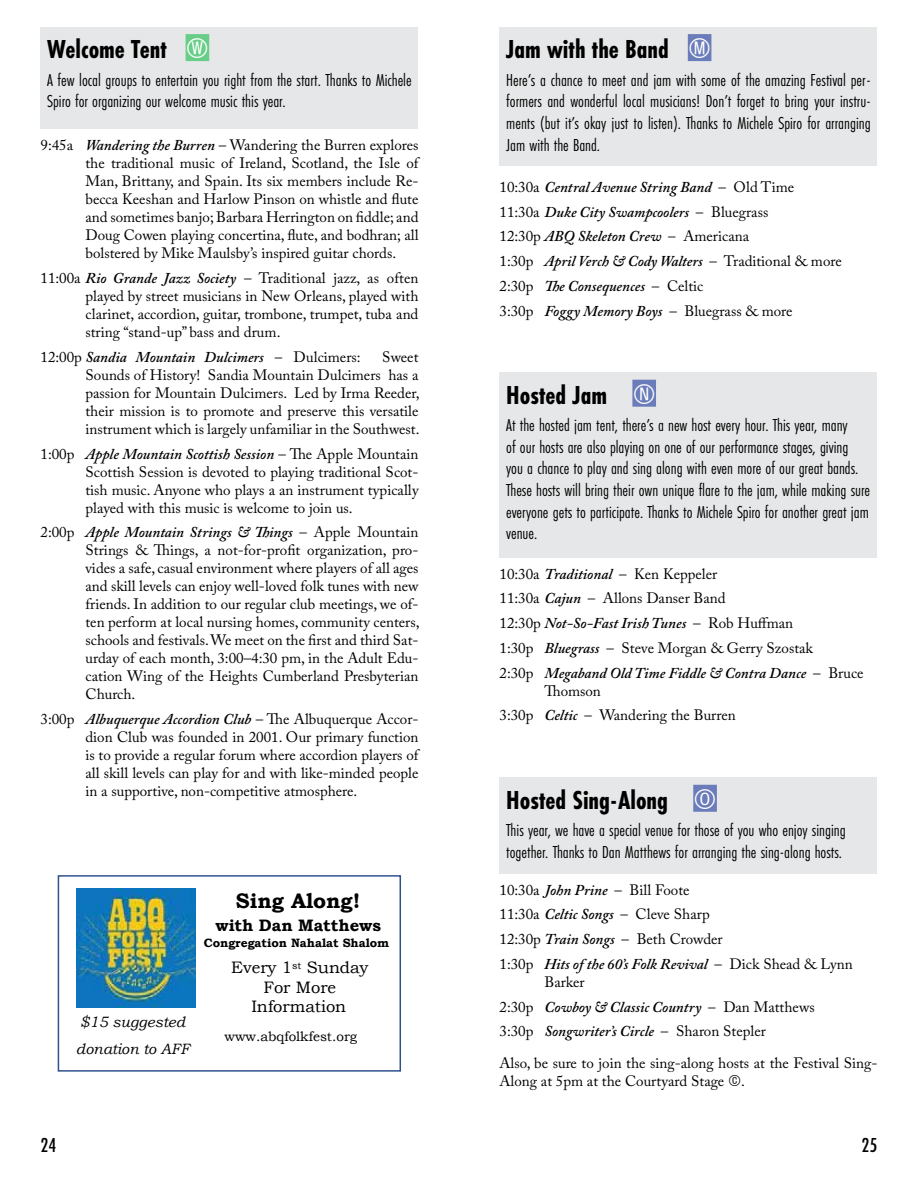
<style>
.page{position:relative;width:918px;height:1188px;background:#fff}
.page>*{position:absolute;margin:0;border:0;box-sizing:border-box;transform-origin:0 0}
.t1{font:700 27px "Futura PT Cond";color:#000}
.t2{font:700 21px "Bookman Old Style";color:#000}
.t3{font:500 21px "Futura PT Cond";color:#000}
.t4{font:18px/21.6px "Futura PT Cond";color:#000}
.t5{font:16.5px/19.6px "Bookman Old Style";color:#000;text-align:center}
.t6{font:700 16.5px "Bookman Old Style";color:#000}
.t7{font:15px/18px "Adobe Caslon Pro";color:#000;text-align:justify}
.t8{font:italic 600 15px/24.8px "Adobe Caslon Pro";color:#000}
.t9{font:italic 15px "Bookman Old Style";color:#000}
.t10{font:13.5px "Bookman Old Style";color:#000}
.t11{font:700 12px "Bookman Old Style";color:#000}
.s1{font-family:"Circle Frame";font-weight:400;color:#fff}
.s2{font-weight:600;font-style:italic}
.s3{font-weight:400;font-style:normal}
.s4{font-family:"Circle Frame"}
</style>
<div class="page">
<div style="left:500px;top:27px;width:378px;height:138px;background:#e6e7e8"></div>
<div style="left:688px;top:34px;width:23px;height:27px;background:#6b7cba"></div>
<div style="left:40px;top:27px;width:378px;height:102px;background:#e6e7e8"></div>
<div style="left:186px;top:34px;width:23px;height:27px;background:#67cd87"></div>
<div style="left:500px;top:373px;width:378px;height:185px;background:#e6e7e8"></div>
<div style="left:632px;top:380px;width:24px;height:27px;background:#6b7cba"></div>
<div style="left:500px;top:778px;width:378px;height:96px;background:#e6e7e8"></div>
<div style="left:693px;top:785px;width:24px;height:27px;background:#6b7cba"></div>
<div style="left:58px;top:875px;width:343px;height:197px;border:2px solid #2f528f"></div>
<img style="left:59px;top:877px;width:341px;height:193px">
<h1 class="t1" style="left:47px;top:34px;width:163px">Welcome Tent <span class="s1">W</span></h1>
<p class="t4" style="left:47px;top:69px;width:366px">A few local groups to entertain you right from the start. Thanks to Michele<br>Spiro for organizing our welcome music this year.</p>
<p class="t7" style="left:86px;top:136px;width:335px;text-indent:-45px">9:45a <span class="s2">Wandering the Burren</span> – Wandering the Burren explores the traditional music of Ireland, Scotland, the Isle of Man, Brittany, and Spain. Its six members include Re&shy;becca Keeshan and Harlow Pinson on whistle and flute and sometimes banjo; Barbara Herrington on fiddle; and Doug Cowen playing concertina, flute, and bodhran; all bolstered by Mike Maulsby’s inspired guitar chords.</p>
<p class="t7" style="left:86px;top:269px;width:334px;text-indent:-45px">11:00a <span class="s2">Rio Grande Jazz Society</span> – Traditional jazz, as often played by street musicians in New Orleans, played with clarinet, accordion, guitar, trombone, trumpet, tuba and string “stand-up” bass and drum.</p>
<p class="t8" style="left:40px;top:344px;width:322px"><span class="s3">12:00p</span> Sandia Mountain Dulcimers <span class="s3">– Dulcimers:</span></p>
<p class="t7" style="left:86px;top:348px;width:336px;text-indent:297px">Sweet Sounds of History! Sandia Mountain Dulcimers has a passion for Mountain Dulcimers. Led by Irma Reeder, their mission is to promote and preserve this versatile instrument which is largely unfamiliar in the Southwest.</p>
<p class="t7" style="left:86px;top:444px;width:335px;text-indent:-45px">1:00p <span class="s2">Apple Mountain Scottish Session</span> – The Apple Mountain Scottish Session is devoted to playing traditional Scot&shy;tish music. Anyone who plays a an instrument typically played with this music is welcome to join us.</p>
<p class="t7" style="left:86px;top:523px;width:336px;text-indent:-45px">2:00p <span class="s2">Apple Mountain Strings &amp; Things</span> – Apple Mountain Strings &amp; Things, a not-for-profit organization, pro&shy;vides a safe, casual environment where players of all ages and skill levels can enjoy well-loved folk tunes with new friends. In addition to our regular club meetings, we of&shy;ten perform at local nursing homes, community centers, schools and festivals. We meet on the first and third Sat&shy;urday of each month, 3:00–4:30 pm, in the Adult Edu&shy;cation Wing of the Heights Cumberland Presbyterian Church.</p>
<p class="t7" style="left:86px;top:710px;width:335px;text-indent:-45px">3:00p <span class="s2">Albuquerque Accordion Club</span> – The Albuquerque Accor&shy;dion Club was founded in 2001. Our primary function is to provide a regular forum where accordion players of all skill levels can play for and with like-minded people in a supportive, non-competitive atmosphere.</p>
<p class="t9" style="left:80px;top:1012px;width:107px">$15 suggested</p>
<p class="t9" style="left:76px;top:1039px;width:115px">donation to AFF</p>
<h2 class="t2" style="left:236px;top:886px;width:126px">Sing Along!</h2>
<p class="t6" style="left:215px;top:913px;width:167px">with Dan Matthews</p>
<p class="t11" style="left:204px;top:935px;width:187px">Congregation Nahalat Shalom</p>
<p class="t5" style="left:231px;top:958px;width:139px">Every 1<sup>st</sup> Sunday<br>For More<br>Information</p>
<p class="t10" style="left:224px;top:1027px;width:134px">www.abqfolkfest.org</p>
<h1 class="t1" style="left:506px;top:34px;width:207px">Jam with the Band <span class="s1">M</span></h1>
<p class="t4" style="left:506px;top:69px;width:366px;text-align:justify">Here’s a chance to meet and jam with some of the amazing Festival per&shy;formers and wonderful local musicians! Don’t forget to bring your instru&shy;ments (but it’s okay just to listen). Thanks to Michele Spiro for arranging Jam with the Band.</p>
<p class="t8" style="left:500px;top:174px;width:344px"><span class="s3">10:30a</span> Central Avenue String Band <span class="s3">– Old Time<br>11:30a</span> Duke City Swampcoolers <span class="s3">– Bluegrass<br>12:30p</span> ABQ Skeleton Crew <span class="s3">– Americana<br>1:30p</span> April Verch &amp; Cody Walters <span class="s3">– Traditional &amp; more 2:30p</span> The Consequences <span class="s3">– Celtic<br>3:30p</span> Foggy Memory Boys <span class="s3">– Bluegrass &amp; more</span></p>
<h1 class="t1" style="left:506px;top:379px;width:151px">Hosted Jam <span class="s1">N</span></h1>
<p class="t4" style="left:506px;top:415px;width:366px">At the hosted jam tent, there’s a new host every hour. This year, many<br>of our hosts are also playing on one of our performance stages, giving<br>you a chance to play and sing along with even more of our great bands.<br>These hosts will bring their own unique flare to the jam, while making sure everyone gets to participate. Thanks to Michele Spiro for another great jam venue.</p>
<p class="t7" style="left:500px;top:561px;width:366px;line-height:24.8px;text-align:left">10:30a <span class="s2">Traditional</span> – Ken Keppeler<br>11:30a <span class="s2">Cajun</span> – Allons Danser Band<br>12:30p <span class="s2">Not-So-Fast Irish Tunes</span> – Rob Huffman<br>1:30p <span class="s2">Bluegrass</span> – Steve Morgan &amp; Gerry Szostak<br>2:30p <span class="s2">Megaband Old Time Fiddle &amp; Contra Dance</span> – Bruce</p>
<p class="t7" style="left:500px;top:678px;width:238px;line-height:24.8px;text-indent:45px">Thomson<br>3:30p <span class="s2">Celtic</span> – Wandering the Burren</p>
<h1 class="t1" style="left:506px;top:784px;width:212px">Hosted Sing-Along <span class="s1">O</span></h1>
<p class="t4" style="left:506px;top:820px;width:341px">This year, we have a special venue for those of you who enjoy singing together. Thanks to Dan Matthews for arranging the sing-along hosts.</p>
<p class="t7" style="left:500px;top:877px;width:355px;line-height:24.8px;text-align:left">10:30a <span class="s2">John Prine</span> – Bill Foote<br>11:30a <span class="s2">Celtic Songs</span> – Cleve Sharp<br>12:30p <span class="s2">Train Songs</span> – Beth Crowder<br>1:30p <span class="s2">Hits of the 60’s Folk Revival</span> – Dick Shead &amp; Lynn</p>
<p class="t7" style="left:500px;top:969px;width:317px;line-height:24.8px;text-align:left;text-indent:45px">Barker<br>2:30p <span class="s2">Cowboy &amp; Classic Country</span> – Dan Matthews<br>3:30p <span class="s2">Songwriter’s Circle</span> – Sharon Stepler</p>
<p class="t7" style="left:500px;top:1054px;width:380px">Also, be sure to join the sing-along hosts at the Festival Sing-<br>Along at 5pm at the Courtyard Stage <span class="s4">C</span>.</p>
<h2 class="t3" style="left:41px;top:1132px;width:17px">24</h2>
<h2 class="t3" style="left:862px;top:1132px;width:17px">25</h2>
</div>
